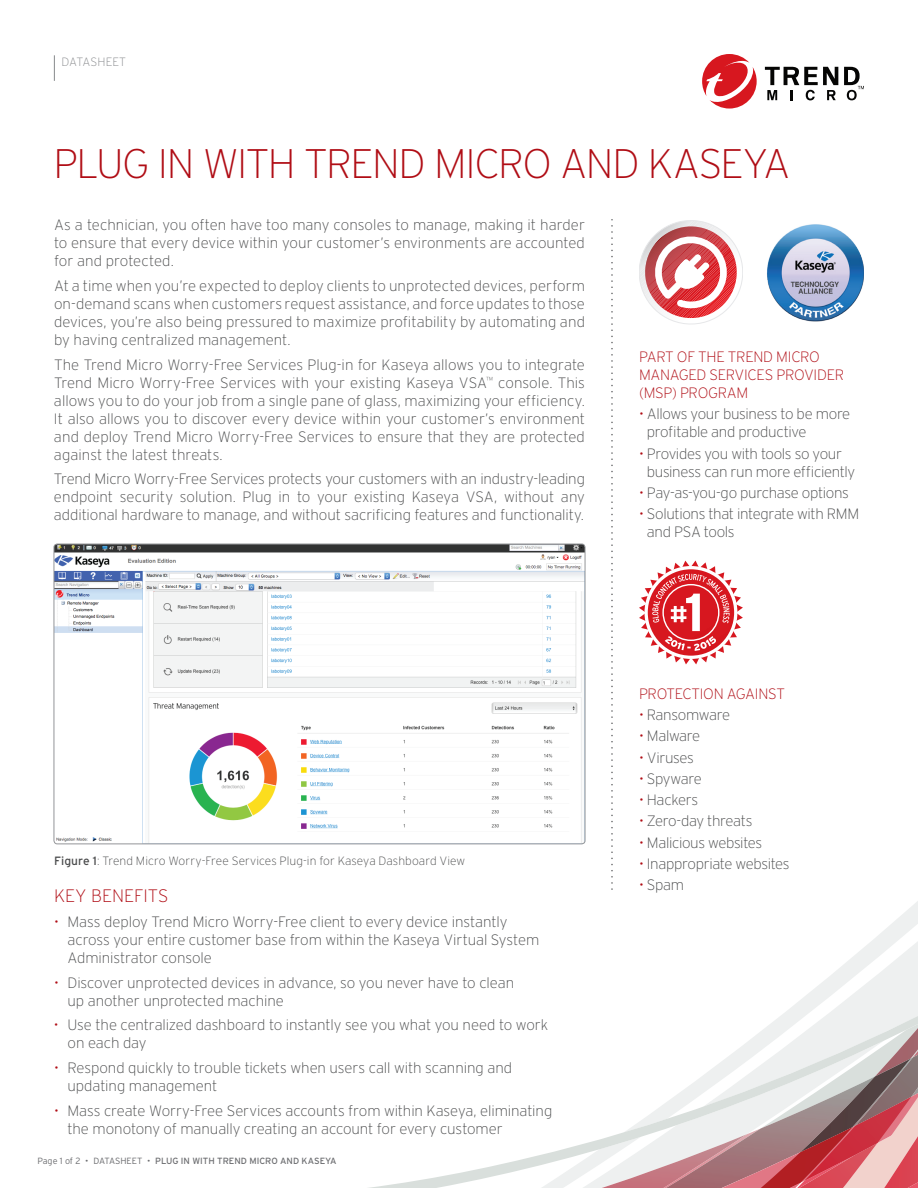
<style>
.page{position:relative;width:918px;height:1188px;background:#fff}
.page>*{position:absolute;margin:0;border:0;box-sizing:border-box;transform-origin:0 0}
.t1{font:200 41.25px "Interstate";letter-spacing:-.035em;color:#b00d15}
.t2{font:200 18px "Interstate";letter-spacing:-.005em;color:#b00d15}
.t3{font:200 15px/18px "Interstate";letter-spacing:-.01em;color:#4b4c4d}
.t4{font:200 15px/18px "Interstate";letter-spacing:-.02em;color:#b00d15}
.t5{font:200 15px "Interstate";letter-spacing:-.03em;color:#4b4c4d}
.t6{font:200 15px "Interstate";letter-spacing:-.035em;color:#4b4c4d}
.t7{font:200 12px "Interstate";letter-spacing:.005em;color:#4b4c4d}
.t8{font:200 12px "Interstate";letter-spacing:.005em;color:#87898c}
.t9{font:9px "Interstate";color:#6c6d70}
.s1{color:#b00d15}
.s2{font-weight:400}
.s3{font-weight:300}
</style>
<div class="page">
<svg style="left:53px;top:680px;width:865px;height:508px"></svg>
<svg style="left:54px;top:55px;width:1px;height:26px"></svg>
<svg style="left:765px;top:67px;width:73px;height:33px"></svg>
<svg style="left:844px;top:67px;width:20px;height:33px"></svg>
<svg style="left:702px;top:54px;width:55px;height:55px"></svg>
<svg style="left:639px;top:220px;width:104px;height:105px"></svg>
<img style="left:767px;top:224px;width:97px;height:97px">
<svg style="left:639px;top:561px;width:104px;height:103px"></svg>
<img style="left:54px;top:544px;width:531px;height:300px">
<div style="left:54px;top:544px;width:531px;height:300px;border:1px solid #939598;border-radius:3px"></div>
<svg style="left:611px;top:220px;width:2px;height:669px"></svg>
<p class="t8" style="left:62px;top:55px;width:66px">DATASHEET</p>
<h1 class="t1" style="left:53px;top:138px;width:739px">PLUG IN WITH TREND MICRO AND KASEYA</h1>
<p class="t3" style="left:54px;top:216px;width:533px;text-align:justify">As a technician, you often have too many consoles to manage, making it harder to ensure that every device within your customer’s environments are accounted for and protected.</p>
<p class="t3" style="left:54px;top:276px;width:533px;text-align:justify">At a time when you’re expected to deploy clients to unprotected devices, perform on-demand scans when customers request assistance, and force updates to those devices, you’re also being pressured to maximize profitability by automating and by having centralized management.</p>
<p class="t3" style="left:54px;top:355px;width:533px;text-align:justify">The Trend Micro Worry-Free Services Plug-in for Kaseya allows you to integrate Trend Micro Worry-Free Services with your existing Kaseya VSA<sup>™</sup> console. This allows you to do your job from a single pane of glass, maximizing your efficiency.<br>It also allows you to discover every device within your customer’s environment and deploy Trend Micro Worry-Free Services to ensure that they are protected against the latest threats.</p>
<p class="t3" style="left:54px;top:470px;width:533px;text-align:justify">Trend Micro Worry-Free Services protects your customers with an industry-leading endpoint security solution. Plug in to your existing Kaseya VSA, without any additional hardware to manage, and without sacrificing features and functionality.</p>
<p class="t4" style="left:639px;top:348px;width:207px">PART OF THE TREND MICRO<br>MANAGED SERVICES PROVIDER (MSP) PROGRAM</p>
<p class="t3" style="left:647px;top:405px;width:205px;text-indent:-8px"><span class="s1">•</span> Allows your business to be more profitable and productive</p>
<p class="t3" style="left:647px;top:444px;width:210px;text-indent:-8px"><span class="s1">•</span> Provides you with tools so your business can run more efficiently</p>
<p class="t3" style="left:639px;top:483px;width:211px"><span class="s1">•</span> Pay-as-you-go purchase options</p>
<p class="t3" style="left:647px;top:505px;width:214px;text-indent:-8px"><span class="s1">•</span> Solutions that integrate with RMM and PSA tools</p>
<p class="t7" style="left:54px;top:854px;width:413px"><span class="s2">Figure 1</span>: Trend Micro Worry-Free Services Plug-in for Kaseya Dashboard View</p>
<p class="t2" style="left:54px;top:885px;width:116px">KEY BENEFITS</p>
<p class="t3" style="left:68px;top:913px;width:473px;text-indent:-14px"><span class="s1">•</span> Mass deploy Trend Micro Worry-Free client to every device instantly across your entire customer base from within the Kaseya Virtual System<br>Administrator console</p>
<p class="t3" style="left:67px;top:973px;width:448px;text-indent:-13px"><span class="s1">•</span> Discover unprotected devices in advance, so you never have to clean up another unprotected machine</p>
<p class="t3" style="left:68px;top:1016px;width:482px;text-indent:-14px"><span class="s1">•</span> Use the centralized dashboard to instantly see you what you need to work on each day</p>
<p class="t3" style="left:68px;top:1059px;width:446px;text-indent:-14px"><span class="s1">•</span> Respond quickly to trouble tickets when users call with scanning and updating management</p>
<p class="t3" style="left:68px;top:1102px;width:486px;text-indent:-14px"><span class="s1">•</span> Mass create Worry-Free Services accounts from within Kaseya, eliminating the monotony of manually creating an account for every customer</p>
<p class="t9" style="left:38px;top:1155px;width:301px"><span class="s3">Page 1 of 2 • DATASHEET •</span> PLUG IN WITH TREND MICRO AND KASEYA</p>
<p class="t4" style="left:639px;top:684px;width:148px">PROTECTION AGAINST</p>
<p class="t3" style="left:639px;top:706px;width:93px"><span class="s1">•</span> Ransomware</p>
<p class="t3" style="left:639px;top:727px;width:63px"><span class="s1">•</span> Malware</p>
<p class="t3" style="left:639px;top:748px;width:56px"><span class="s1">•</span> Viruses</p>
<p class="t6" style="left:639px;top:769px;width:64px"><span class="s1">•</span> Spyware</p>
<p class="t3" style="left:639px;top:791px;width:61px"><span class="s1">•</span> Hackers</p>
<p class="t5" style="left:639px;top:812px;width:115px"><span class="s1">•</span> Zero-day threats</p>
<p class="t3" style="left:639px;top:833px;width:125px"><span class="s1">•</span> Malicious websites</p>
<p class="t3" style="left:639px;top:854px;width:152px"><span class="s1">•</span> Inappropriate websites</p>
<p class="t3" style="left:639px;top:876px;width:46px"><span class="s1">•</span> Spam</p>
</div>
